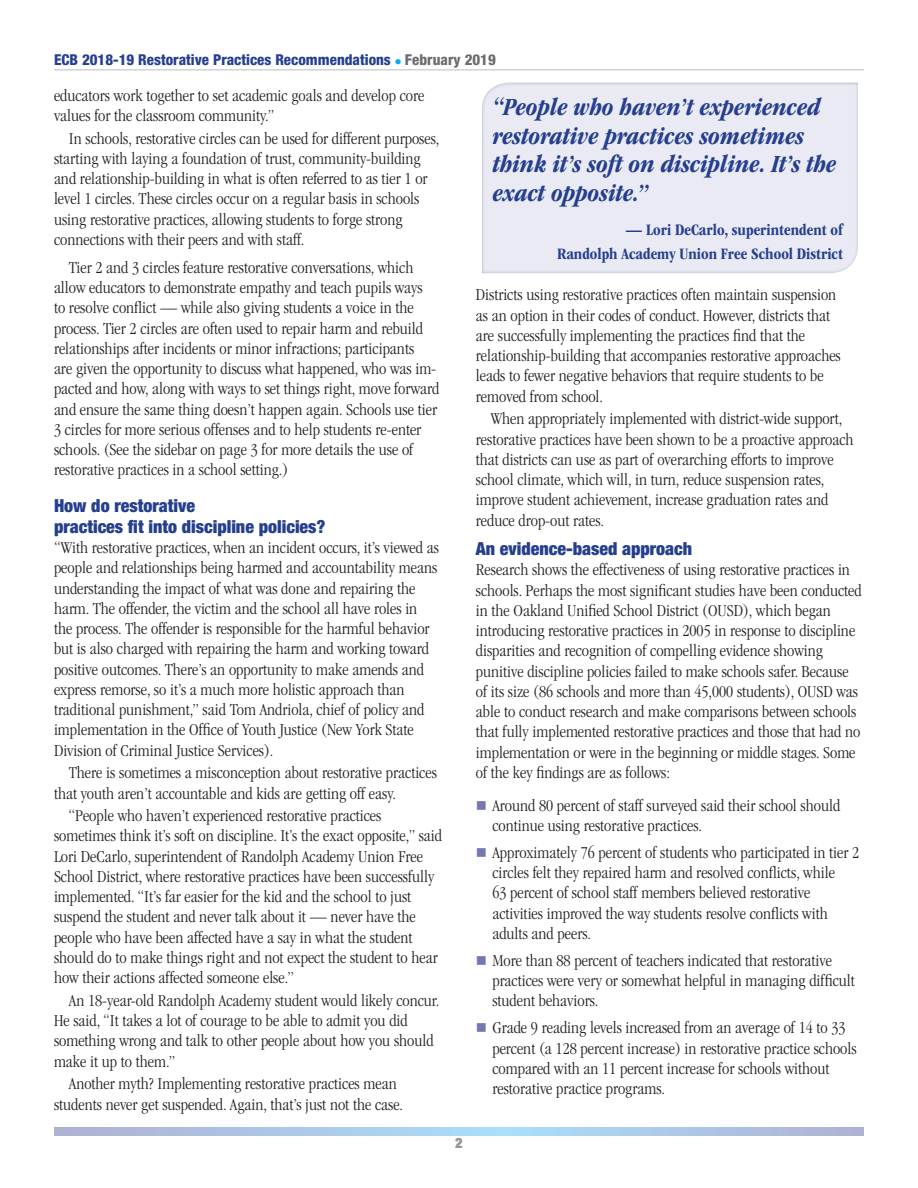
<style>
.page{position:relative;width:918px;height:1188px;background:#fff}
.page>*{position:absolute;margin:0;border:0;box-sizing:border-box;transform-origin:0 0}
.t1{font:italic 700 condensed 25.5px/28.5px "ITC Garamond Std";color:#253f8e}
.subhead{font:900 condensed 18px/21px "Helvetica Neue LT Std";color:#253f8e}
.body{font:300 condensed 17.25px/20.2px "ITC Garamond Std";color:#231f20}
.body-subhead{font:300 condensed 17.25px/20.2px "ITC Garamond Std";color:#231f20}
.t2{font:700 condensed 16.5px/24px "ITC Garamond Std";color:#253f8e;text-align:right}
.t3{font:800 condensed 15px "Helvetica Neue LT Std";color:#253f8e}
.t4{font:900 condensed 14.25px "Helvetica Neue LT Std";color:#939598}
.s1{color:#00aeef}
.s2{color:#6c6d70}
</style>
<div class="page">
<svg style="left:54px;top:1128px;width:810px;height:7px;background:#acc7e4"></svg>
<hr style="left:54px;top:69px;width:810px;height:2px;background:#d1d2d4">
<div style="left:480px;top:82px;width:387px;height:192px;background:#e9eaf3"></div>
<p class="t3" style="left:54px;top:50px;width:443px">ECB 2018-19 Restorative Practices Recommendations <span class="s1">●</span> <span class="s2">February 2019</span></p>
<p class="body-subhead" style="left:54px;top:85px;width:372px">educators work together to set academic goals and develop core values for the classroom community.”</p>
<p class="body-subhead" style="left:54px;top:128px;width:387px;text-indent:15px">In schools, restorative circles can be used for different purposes, starting with laying a foundation of trust, community-building and relationship-building in what is often referred to as tier 1 or level 1 circles. These circles occur on a regular basis in schools using restorative practices, allowing students to forge strong connections with their peers and with staff.</p>
<p class="body-subhead" style="left:54px;top:258px;width:387px;text-indent:15px">Tier 2 and 3 circles feature restorative conversations, which allow educators to demonstrate empathy and teach pupils ways<br>to resolve conflict — while also giving students a voice in the process. Tier 2 circles are often used to repair harm and rebuild relationships after incidents or minor infractions; participants<br>are given the opportunity to discuss what happened, who was im&shy;pacted and how, along with ways to set things right, move forward and ensure the same thing doesn’t happen again. Schools use tier 3 circles for more serious offenses and to help students re-enter schools. (See the sidebar on page 3 for more details the use of restorative practices in a school setting.)</p>
<h3 class="subhead" style="left:54px;top:495px;width:273px">How do restorative<br>practices fit into discipline policies?</h3>
<p class="body" style="left:54px;top:538px;width:387px">“With restorative practices, when an incident occurs, it’s viewed as people and relationships being harmed and accountability means understanding the impact of what was done and repairing the harm. The offender, the victim and the school all have roles in the process. The offender is responsible for the harmful behavior but is also charged with repairing the harm and working toward positive outcomes. There’s an opportunity to make amends and express remorse, so it’s a much more holistic approach than traditional punishment,” said Tom Andriola, chief of policy and implementation in the Office of Youth Justice (New York State Division of Criminal Justice Services).</p>
<p class="body" style="left:54px;top:763px;width:384px;text-indent:15px">There is sometimes a misconception about restorative practices that youth aren’t accountable and kids are getting off easy.</p>
<p class="body" style="left:54px;top:806px;width:390px;text-indent:14px">“People who haven’t experienced restorative practices sometimes think it’s soft on discipline. It’s the exact opposite,” said Lori DeCarlo, superintendent of Randolph Academy Union Free School District, where restorative practices have been successfully implemented. “It’s far easier for the kid and the school to just suspend the student and never talk about it — never have the people who have been affected have a say in what the student should do to make things right and not expect the student to hear how their actions affected someone else.”</p>
<p class="body" style="left:54px;top:990px;width:387px;text-indent:15px">An 18-year-old Randolph Academy student would likely concur.<br>He said, “It takes a lot of courage to be able to admit you did something wrong and talk to other people about how you should make it up to them.”</p>
<p class="body" style="left:54px;top:1074px;width:351px;text-align:center">Another myth? Implementing restorative practices mean students never get suspended. Again, that’s just not the case.</p>
<h1 class="t1" style="left:493px;top:93px;width:345px">“People who haven’t experienced restorative practices sometimes think it’s soft on discipline. It’s the exact opposite.”</h1>
<p class="t2" style="left:557px;top:218px;width:287px">— Lori DeCarlo, superintendent of<br>Randolph Academy Union Free School District</p>
<p class="body" style="left:476px;top:285px;width:366px">Districts using restorative practices often maintain suspension as an option in their codes of conduct. However, districts that are successfully implementing the practices find that the relationship-building that accompanies restorative approaches leads to fewer negative behaviors that require students to be removed from school.</p>
<p class="body" style="left:476px;top:409px;width:379px;text-indent:15px">When appropriately implemented with district-wide support, restorative practices have been shown to be a proactive approach that districts can use as part of overarching efforts to improve school climate, which will, in turn, reduce suspension rates, improve student achievement, increase graduation rates and reduce drop-out rates.</p>
<h3 class="subhead" style="left:476px;top:538px;width:218px">An evidence-based approach</h3>
<p class="body" style="left:476px;top:560px;width:387px">Research shows the effectiveness of using restorative practices in schools. Perhaps the most significant studies have been conducted in the Oakland Unified School District (OUSD), which began introducing restorative practices in 2005 in response to discipline disparities and recognition of compelling evidence showing punitive discipline policies failed to make schools safer. Because of its size (86 schools and more than 45,000 students), OUSD was able to conduct research and make comparisons between schools that fully implemented restorative practices and those that had no implementation or were in the beginning or middle stages. Some of the key findings are as follows:</p>
<p class="body" style="left:492px;top:795px;width:349px">Around 80 percent of staff surveyed said their school should continue using restorative practices.</p>
<p class="body" style="left:492px;top:842px;width:368px">Approximately 76 percent of students who participated in tier 2 circles felt they repaired harm and resolved conflicts, while<br>63 percent of school staff members believed restorative activities improved the way students resolve conflicts with adults and peers.</p>
<p class="body" style="left:492px;top:950px;width:364px">More than 88 percent of teachers indicated that restorative practices were very or somewhat helpful in managing difficult student behaviors.</p>
<p class="body" style="left:492px;top:1018px;width:366px">Grade 9 reading levels increased from an average of 14 to 33 percent (a 128 percent increase) in restorative practice schools compared with an 11 percent increase for schools without restorative practice programs.</p>
<p class="t4" style="left:455px;top:1134px;width:9px">2</p>
</div>
